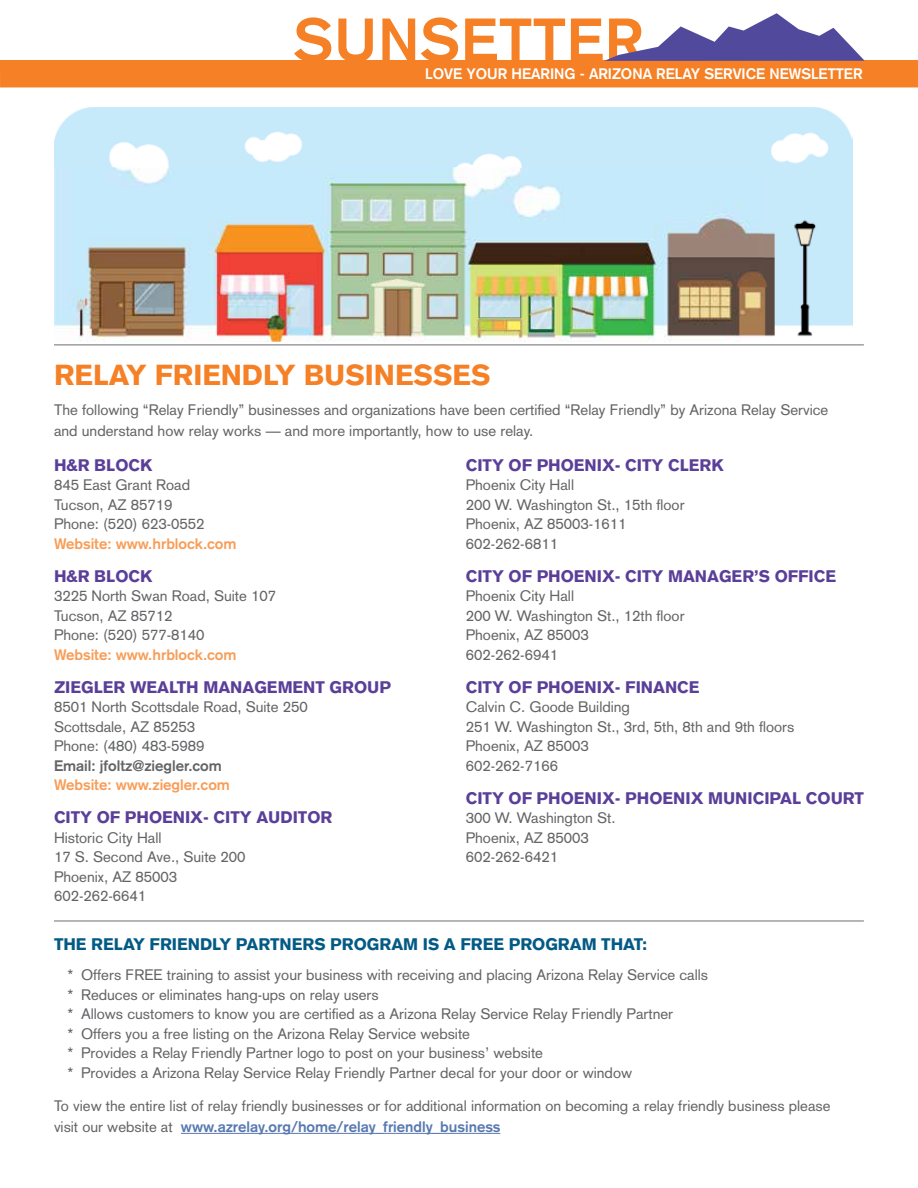
<style>
.page{position:relative;width:918px;height:1188px;background:#fff}
.page>*{position:absolute;margin:0;border:0;box-sizing:border-box;transform-origin:0 0}
.t1{font:700 60px "Akzidenz Grotesk";letter-spacing:.025em;color:#f58025}
.t2{font:900 28.5px "Akzidenz Grotesk";color:#f58025}
.t3{font:900 16.5px "Akzidenz Grotesk";color:#5a3f99}
.t4{font:900 16.5px "Akzidenz Grotesk";color:#025a85}
.t5{font:15px/19.5px "Akzidenz Grotesk";color:#636466}
.t6{font:700 15px "Akzidenz Grotesk";color:#f89d57}
.t7{font:700 15px "Akzidenz Grotesk";color:#fff}
.t8{font:700 15px "Akzidenz Grotesk";color:#636466}
.s1{font-weight:700;color:#5879b0}
</style>
<div class="page">
<hr style="left:181px;top:1133px;width:319px;height:1px;background:#5879b0">
<hr style="left:54px;top:921px;width:810px;height:1px;background:#6d6e71">
<hr style="left:54px;top:345px;width:810px;height:1px;background:#6d6e71">
<img style="left:54px;top:108px;width:799px;height:234px">
<div style="left:0;top:60px;width:918px;height:27px;background:#f58025"></div>
<svg style="left:604px;top:13px;width:261px;height:48px"></svg>
<h1 class="t1" style="left:294px;top:5px;width:350px">SUNSETTER</h1>
<p class="t7" style="left:425px;top:65px;width:439px">LOVE YOUR HEARING - ARIZONA RELAY SERVICE NEWSLETTER</p>
<h2 class="t2" style="left:54px;top:358px;width:438px">RELAY FRIENDLY BUSINESSES</h2>
<p class="t5" style="left:54px;top:399px;width:776px;line-height:21px">The following “Relay Friendly” businesses and organizations have been certified “Relay Friendly” by Arizona Relay Service and understand how relay works — and more importantly, how to use relay.</p>
<p class="t3" style="left:54px;top:455px;width:100px">H&amp;R BLOCK</p>
<p class="t5" style="left:54px;top:475px;width:152px">845 East Grant Road<br>Tucson, AZ 85719<br>Phone: (520) 623-0552</p>
<p class="t6" style="left:54px;top:534px;width:184px">Website: www.hrblock.com</p>
<p class="t3" style="left:54px;top:566px;width:100px">H&amp;R BLOCK</p>
<p class="t5" style="left:54px;top:586px;width:224px">3225 North Swan Road, Suite 107<br>Tucson, AZ 85712<br>Phone: (520) 577-8140</p>
<p class="t6" style="left:54px;top:645px;width:184px">Website: www.hrblock.com</p>
<p class="t3" style="left:54px;top:677px;width:339px">ZIEGLER WEALTH MANAGEMENT GROUP</p>
<p class="t5" style="left:54px;top:697px;width:255px">8501 North Scottsdale Road, Suite 250<br>Scottsdale, AZ 85253<br>Phone: (480) 483-5989</p>
<p class="t8" style="left:54px;top:756px;width:169px">Email: jfoltz@ziegler.com</p>
<p class="t6" style="left:54px;top:776px;width:178px">Website: www.ziegler.com</p>
<p class="t3" style="left:54px;top:807px;width:280px">CITY OF PHOENIX- CITY AUDITOR</p>
<p class="t5" style="left:54px;top:828px;width:193px">Historic City Hall<br>17 S. Second Ave., Suite 200<br>Phoenix, AZ 85003<br>602-262-6641</p>
<p class="t3" style="left:466px;top:455px;width:259px">CITY OF PHOENIX- CITY CLERK</p>
<p class="t5" style="left:466px;top:475px;width:220px">Phoenix City Hall<br>200 W. Washington St., 15th floor<br>Phoenix, AZ 85003-1611<br>602-262-6811</p>
<p class="t3" style="left:466px;top:566px;width:372px">CITY OF PHOENIX- CITY MANAGER’S OFFICE</p>
<p class="t5" style="left:466px;top:586px;width:220px">Phoenix City Hall<br>200 W. Washington St., 12th floor<br>Phoenix, AZ 85003<br>602-262-6941</p>
<p class="t3" style="left:466px;top:677px;width:235px">CITY OF PHOENIX- FINANCE</p>
<p class="t5" style="left:466px;top:697px;width:330px">Calvin C. Goode Building<br>251 W. Washington St., 3rd, 5th, 8th and 9th floors<br>Phoenix, AZ 85003<br>602-262-7166</p>
<p class="t3" style="left:466px;top:788px;width:400px">CITY OF PHOENIX- PHOENIX MUNICIPAL COURT</p>
<p class="t5" style="left:466px;top:808px;width:151px">300 W. Washington St.<br>Phoenix, AZ 85003<br>602-262-6421</p>
<p class="t4" style="left:54px;top:935px;width:595px">THE RELAY FRIENDLY PARTNERS PROGRAM IS A FREE PROGRAM THAT:</p>
<p class="t5" style="left:68px;top:965px;width:642px">* Offers FREE training to assist your business with receiving and placing Arizona Relay Service calls * Reduces or eliminates hang-ups on relay users<br>* Allows customers to know you are certified as a Arizona Relay Service Relay Friendly Partner<br>* Offers you a free listing on the Arizona Relay Service website<br>* Provides a Relay Friendly Partner logo to post on your business’ website<br>* Provides a Arizona Relay Service Relay Friendly Partner decal for your door or window</p>
<p class="t5" style="left:54px;top:1095px;width:778px;line-height:21px">To view the entire list of relay friendly businesses or for additional information on becoming a relay friendly business please visit our website at <span class="s1">www.azrelay.org/home/relay_friendly_business</span></p>
</div>
